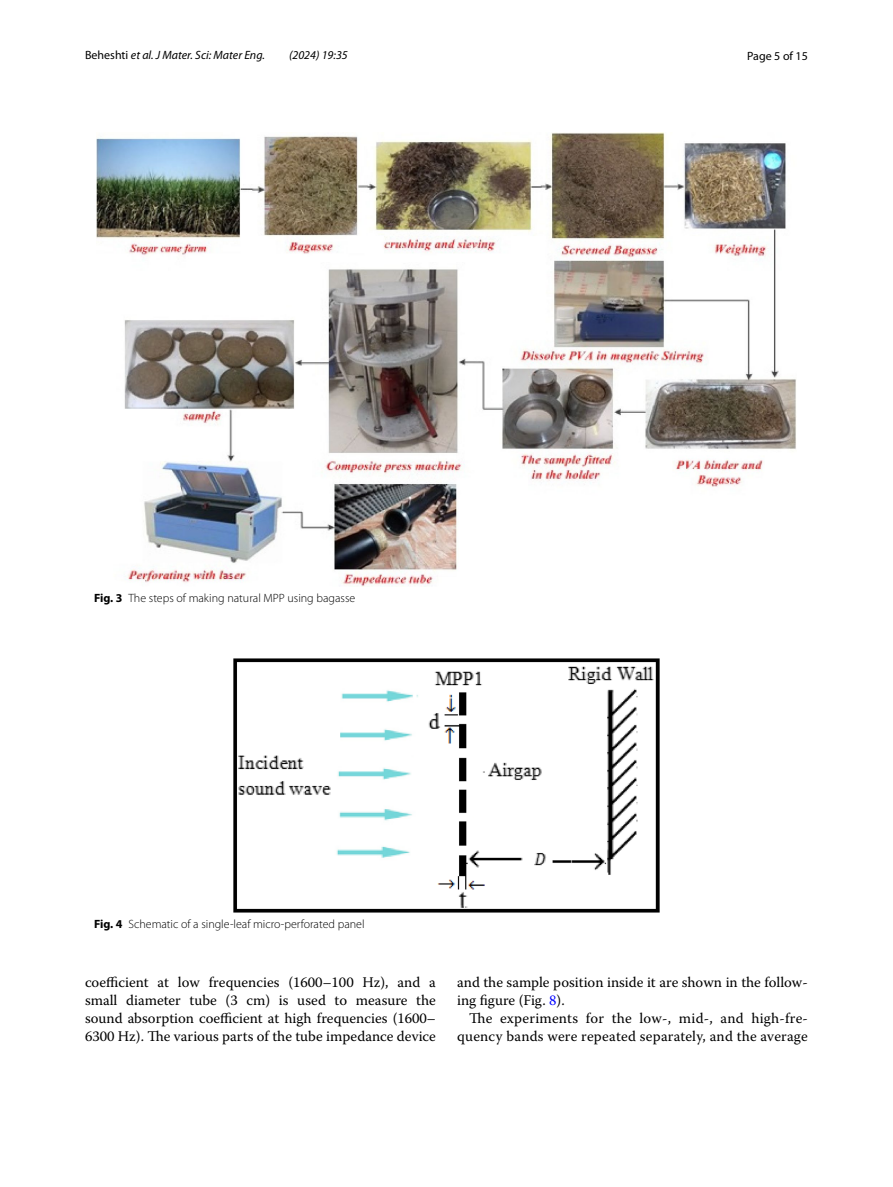
<style>
.page{position:relative;width:893px;height:1187px;background:#fff}
.page>*{position:absolute;margin:0;border:0;box-sizing:border-box;transform-origin:0 0}
.t1{font:14.7px/18px "Warnock Pro";letter-spacing:.005em;color:#000;text-align:justify}
.t2{font:300 12px "Myriad Pro";color:#000}
.t3{font:italic 12px "Myriad Pro";color:#000}
.t4{font:12px "Myriad Pro";color:#000}
.s1{font-style:normal}
.s2{font-weight:700}
.s3{color:#00f}
</style>
<div class="page">
<img style="left:96px;top:133px;width:700px;height:453px">
<img style="left:234px;top:658px;width:425px;height:254px">
<p class="t3" style="left:85px;top:48px;width:181px"><span class="s1">Beheshti</span> et al. J Mater. Sci: Mater Eng.</p>
<p class="t3" style="left:289px;top:48px;width:60px">(2024) 19:35</p>
<p class="t4" style="left:747px;top:48px;width:62px">Page 5 of 15</p>
<p class="t2" style="left:94px;top:591px;width:263px"><span class="s2">Fig. 3</span> The steps of making natural MPP using bagasse</p>
<p class="t2" style="left:94px;top:916px;width:272px"><span class="s2">Fig. 4</span> Schematic of a single-leaf micro-perforated panel</p>
<p class="t1" style="left:85px;top:972px;width:352px">coefficient at low frequencies (1600–100 Hz), and a small diameter tube (3 cm) is used to measure the sound absorption coefficient at high frequencies (1600– 6300 Hz). The various parts of the tube impedance device</p>
<p class="t1" style="left:457px;top:972px;width:352px">and the sample position inside it are shown in the follow&shy;ing figure (Fig. <span class="s3">8</span>).</p>
<p class="t1" style="left:457px;top:1008px;width:352px;text-align:right">The experiments for the low-, mid-, and high-fre&shy;quency bands were repeated separately, and the average</p>
</div>
